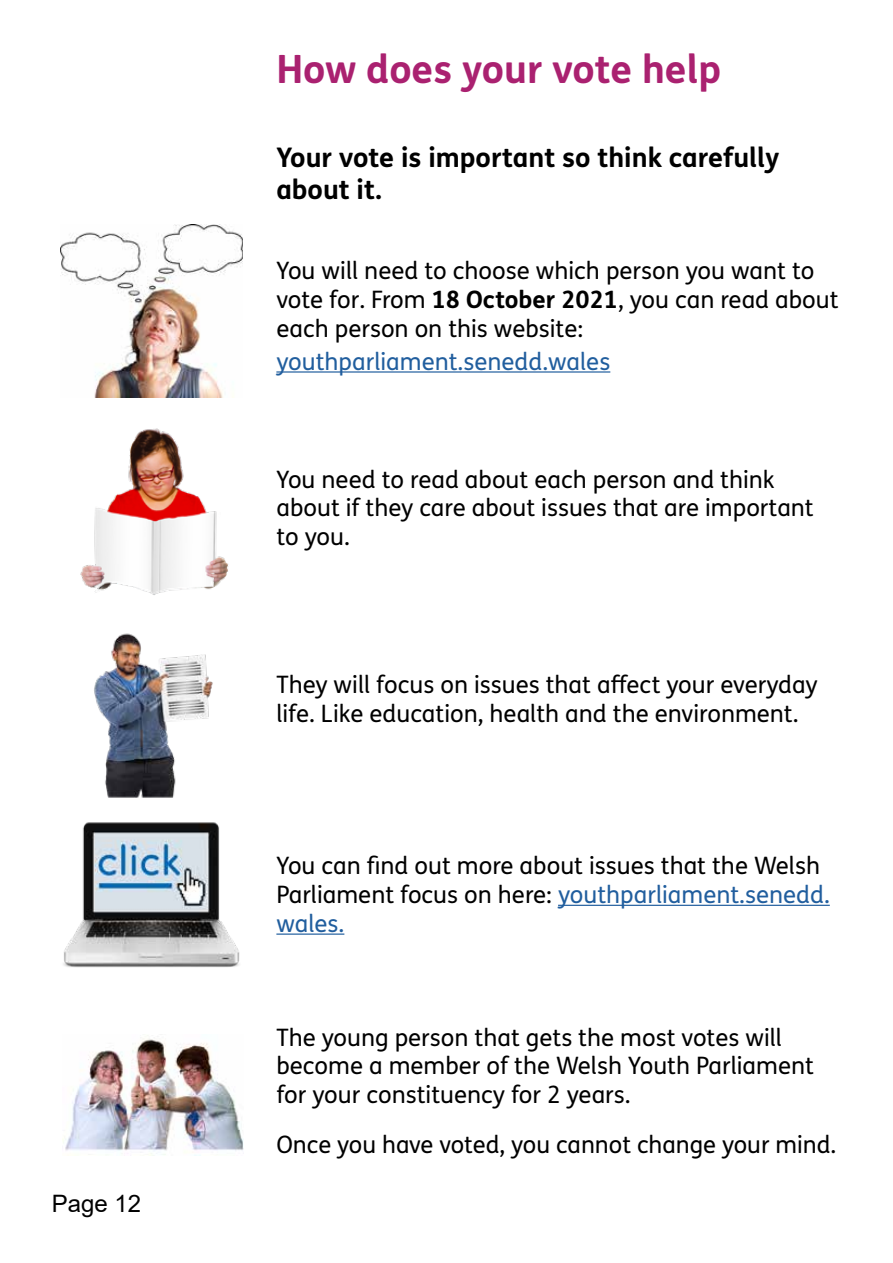
<style>
.page{position:relative;width:893px;height:1263px;background:#fff}
.page>*{position:absolute;margin:0;border:0;box-sizing:border-box;transform-origin:0 0}
.t1{font:700 39px "FS Me Pro";color:#aa2170}
.t2{font:700 27px/32.4px "FS Me Pro";color:#000}
.t3{font:24px/28.8px "FS Me Pro";color:#000}
.t4{font:24px "FS Me Pro";color:#215e9e}
.t5{font:24px "Arial";color:#000}
.s1{font-weight:700}
.s2{color:#215e9e}
</style>
<div class="page">
<hr style="left:276px;top:371px;width:334px;height:2px;background:#215e9e">
<hr style="left:558px;top:905px;width:272px;height:1px;background:#215e9e">
<hr style="left:276px;top:933px;width:68px;height:2px;background:#215e9e">
<img style="left:61px;top:224px;width:181px;height:173px">
<img style="left:80px;top:428px;width:149px;height:167px">
<img style="left:94px;top:633px;width:119px;height:165px">
<img style="left:63px;top:822px;width:177px;height:146px">
<img style="left:62px;top:1035px;width:181px;height:120px">
<p class="t5" style="left:52px;top:1187px;width:91px">Page 12</p>
<h1 class="t1" style="left:276px;top:39px;width:446px">How does your vote help</h1>
<h2 class="t2" style="left:276px;top:140px;width:505px">Your vote is important so think carefully about it.</h2>
<p class="t3" style="left:276px;top:256px;width:564px">You will need to choose which person you want to vote for. From <span class="s1">18 October 2021</span>, you can read about each person on this website:</p>
<p class="t4" style="left:276px;top:345px;width:335px">youthparliament.senedd.wales</p>
<p class="t3" style="left:276px;top:464px;width:539px">You need to read about each person and think about if they care about issues that are important to you.</p>
<p class="t3" style="left:276px;top:670px;width:543px">They will focus on issues that afect your everyday life. Like education, health and the environment.</p>
<p class="t3" style="left:276px;top:851px;width:555px">You can fnd out more about issues that the Welsh<br>Parliament focus on here: <span class="s2">youthparliament.senedd. wales.</span></p>
<p class="t3" style="left:276px;top:1022px;width:539px">The young person that gets the most votes will become a member of the Welsh Youth Parliament for your constituency for 2 years.</p>
<p class="t3" style="left:276px;top:1130px;width:561px">Once you have voted, you cannot change your mind.</p>
</div>
